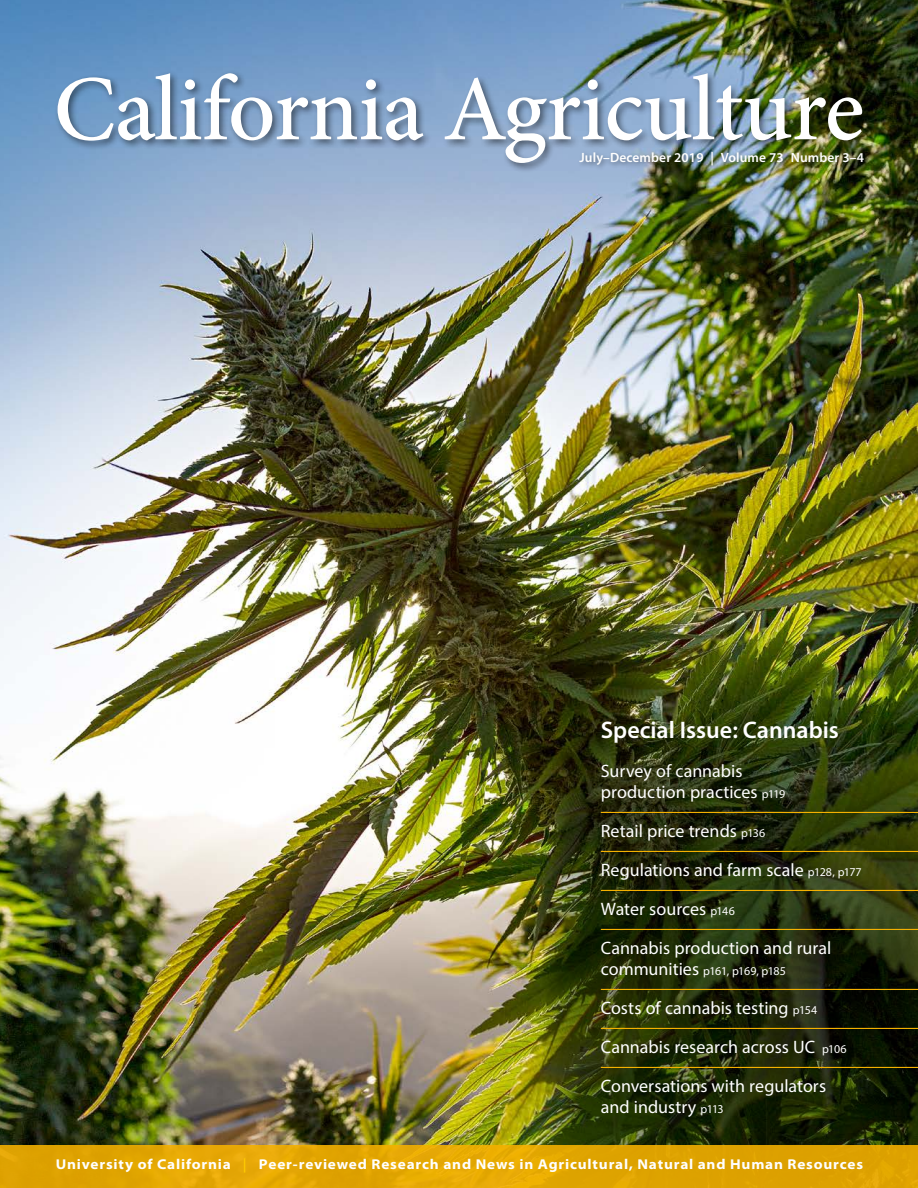
<style>
.page{position:relative;width:918px;height:1188px;background:#fff}
.page>*{position:absolute;margin:0;border:0;box-sizing:border-box;transform-origin:0 0}
.t1{font:500 93px "Minion Pro";letter-spacing:-.01em;color:#fff}
.t2{font:600 24px "Myriad Pro";color:#fff}
.t3{font:18px/39px "Myriad Pro";color:#fff}
.t4{font:700 semi-expanded 14.25px "Myriad Pro";letter-spacing:.055em;color:#fff}
.t5{font:600 13.5px "Myriad Pro";letter-spacing:.01em;color:#fff}
.t6{font:12px "Myriad Pro";letter-spacing:-.03em;color:#fff}
.s1{font-size:12px}
.s2{font-size:18px}
.s3{font-family:"Minion Pro";font-stretch:normal;color:#fc0}
</style>
<div class="page">
<img style="left:0;top:0;width:918px;height:1145px">
<svg style="left:542px;top:697px;width:376px;height:448px;background:#252f0a"></svg>
<div style="left:0;top:1145px;width:918px;height:43px;background:linear-gradient(to right,#e4a704,#dfa301)"></div>
<hr style="left:601px;top:812px;width:317px;height:1px;background:#f4b000">
<hr style="left:601px;top:851px;width:317px;height:1px;background:#f4b000">
<hr style="left:601px;top:890px;width:317px;height:1px;background:#f4b000">
<hr style="left:601px;top:929px;width:317px;height:1px;background:#f4b000">
<hr style="left:601px;top:989px;width:317px;height:1px;background:#f4b000">
<hr style="left:601px;top:1028px;width:317px;height:1px;background:#f4b000">
<hr style="left:601px;top:1067px;width:317px;height:1px;background:#f4b000">
<div style="left:54px;top:70px;width:818px;height:103px;background:#000;opacity:.5"></div>
<div style="left:577px;top:149px;width:293px;height:23px;background:#000;opacity:.4"></div>
<h1 class="t1" style="left:54px;top:47px;width:812px">California Agriculture</h1>
<p class="t5" style="left:579px;top:149px;width:286px">July–December 2019 | Volume 73 Number 3–4</p>
<h2 class="t2" style="left:601px;top:715px;width:240px">Special Issue: Cannabis</h2>
<p class="t3" style="left:601px;top:760px;width:186px;line-height:21px">Survey of cannabis production practices <span class="s1">p119</span></p>
<p class="t3" style="left:601px;top:811px;width:262px">Retail price trends <span class="s1">p136<br></span>Regulations and farm scale <span class="s1">p128, p177<br></span>Water sources <span class="s1">p146<br></span>Cannabis production and rural</p>
<p class="t6" style="left:601px;top:964px;width:187px"><span class="s2">communities</span> p161, p169, p185</p>
<p class="t3" style="left:601px;top:988px;width:247px">Costs of cannabis testing <span class="s1">p154<br></span>Cannabis research across UC <span class="s1">p106<br></span>Conversations with regulators</p>
<p class="t3" style="left:601px;top:1087px;width:124px">and industry <span class="s1">p113</span></p>
<p class="t4" style="left:56px;top:1155px;width:809px">University of California <span class="s3">|</span> Peer-reviewed Research and News in Agricultural, Natural and Human Resources</p>
</div>
